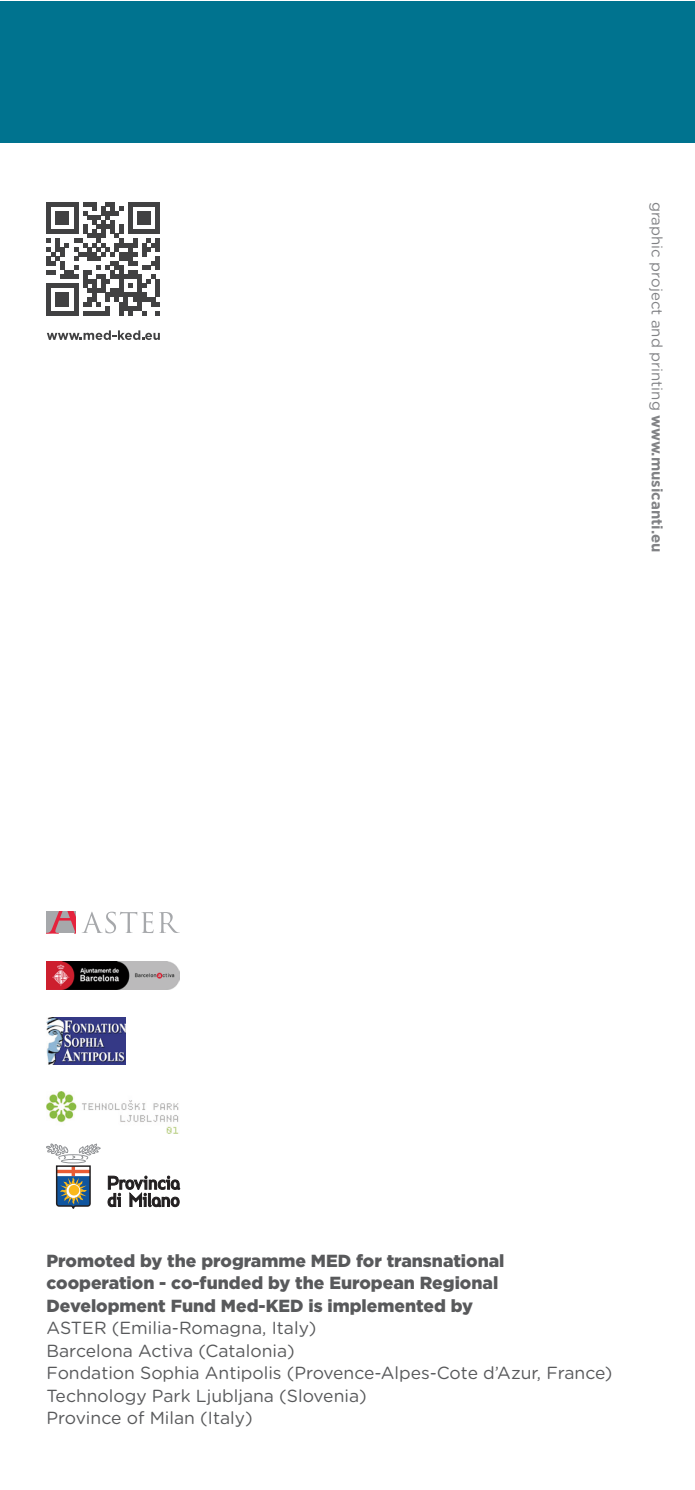
<style>
.page{position:relative;width:695px;height:1490px;background:#fff}
.page>*{position:absolute;margin:0;border:0;box-sizing:border-box;transform-origin:0 0}
.t1{font:17.5px/22.5px "Gotham Rounded";color:#58595b}
.t2{font:900 17.5px/22.5px "Gotham";color:#58595b}
.t3{font:15px "Gotham Rounded";color:#818285}
.s1{font-family:"Gotham";font-weight:700}
</style>
<div class="page">
<div style="left:0;top:1px;width:695px;height:142px;background:#00738f"></div>
<img style="left:46px;top:961px;width:134px;height:28px">
<img style="left:46px;top:1091px;width:133px;height:41px">
<svg style="left:46px;top:911px;width:30px;height:22px"></svg>
<svg style="left:82px;top:911px;width:98px;height:22px"></svg>
<img style="left:46px;top:1017px;width:79px;height:47px">
<svg style="left:46px;top:202px;width:114px;height:113px"></svg>
<svg style="left:47px;top:330px;width:113px;height:10px"></svg>
<svg style="left:108px;top:1175px;width:72px;height:31px"></svg>
<svg style="left:46px;top:1143px;width:55px;height:66px"></svg>
<p class="t3" style="left:667px;top:202px;width:352px;rotate:90deg">graphic project and printing <span class="s1">www.musicanti.eu</span></p>
<p class="t2" style="left:46px;top:1248px;width:459px">Promoted by the programme MED for transnational cooperation - co-funded by the European Regional<br>Development Fund Med-KED is implemented by</p>
<p class="t1" style="left:46px;top:1315px;width:567px">ASTER (Emilia-Romagna, Italy)<br>Barcelona Activa (Catalonia)<br>Fondation Sophia Antipolis (Provence-Alpes-Cote d’Azur, France)<br>Technology Park Ljubljana (Slovenia)<br>Province of Milan (Italy)</p>
</div>
